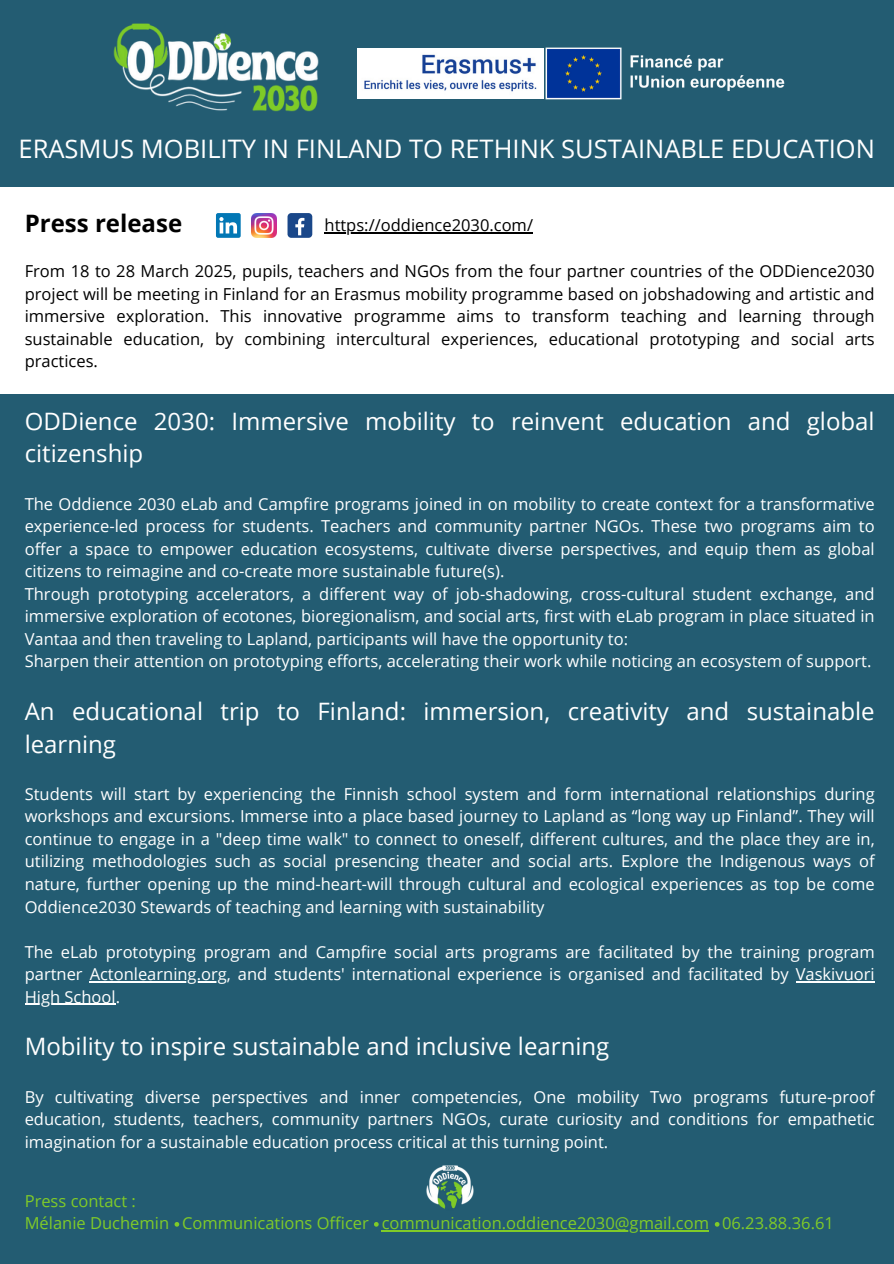
<style>
.page{position:relative;width:894px;height:1264px;background:#fff}
.page>*{position:absolute;margin:0;border:0;box-sizing:border-box;transform-origin:0 0}
.t1{font:25.5px "Open Sans";color:#fff}
.t2{font:24px/32.7px "Open Sans";color:#fff}
.t3{font:700 24px "Open Sans";color:#000}
.t4{font:16.5px/22.5px "Open Sans";color:#fff;text-align:justify}
.t5{font:16.5px/22.5px "Open Sans";color:#000;text-align:justify}
.t6{font:16.5px "Open Sans";color:#80cb28}
</style>
<div class="page">
<div style="left:0;top:0;width:893px;height:187px;background:#235c72"></div>
<img style="left:113px;top:23px;width:206px;height:89px">
<div style="left:0;top:394px;width:893px;height:869px;background:#235c72"></div>
<hr style="left:90px;top:981px;width:137px;height:1px;background:#fff">
<hr style="left:795px;top:981px;width:79px;height:1px;background:#fff">
<hr style="left:25px;top:1003px;width:91px;height:1px;background:#fff">
<img style="left:426px;top:1165px;width:48px;height:44px">
<svg style="left:216px;top:213px;width:25px;height:25px"></svg>
<img style="left:251px;top:213px;width:25px;height:25px">
<div style="left:287px;top:213px;width:25px;height:25px;background:#1a4789;border-radius:4px"></div>
<svg style="left:295px;top:218px;width:9px;height:17px"></svg>
<hr style="left:324px;top:232px;width:209px;height:1px;background:#000">
<img style="left:357px;top:48px;width:186px;height:51px">
<img style="left:543px;top:47px;width:242px;height:53px">
<hr style="left:381px;top:1229px;width:328px;height:1px;background:#80cb28">
<svg style="left:174px;top:1222px;width:5px;height:4px"></svg>
<svg style="left:374px;top:1222px;width:4px;height:4px"></svg>
<svg style="left:714px;top:1222px;width:5px;height:4px"></svg>
<p class="t1" style="left:18px;top:130px;width:857px">ERASMUS MOBILITY IN FINLAND TO RETHINK SUSTAINABLE EDUCATION</p>
<p class="t3" style="left:25px;top:206px;width:159px">Press release</p>
<h3 class="t5" style="left:324px;top:213px;width:210px">https://oddience2030.com/</h3>
<p class="t5" style="left:25px;top:259px;width:851px">From 18 to 28 March 2025, pupils, teachers and NGOs from the four partner countries of the ODDience2030 project will be meeting in Finland for an Erasmus mobility programme based on jobshadowing and artistic and immersive exploration. This innovative programme aims to transform teaching and learning through sustainable education, by combining intercultural experiences, educational prototyping and social arts practices.</p>
<p class="t2" style="left:25px;top:404px;width:851px">ODDience 2030: Immersive mobility to reinvent education and global citizenship</p>
<p class="t4" style="left:25px;top:492px;width:851px">The Oddience 2030 eLab and Campfire programs joined in on mobility to create context for a transformative experience-led process for students. Teachers and community partner NGOs. These two programs aim to offer a space to empower education ecosystems, cultivate diverse perspectives, and equip them as global citizens to reimagine and co-create more sustainable future(s).</p>
<p class="t4" style="left:25px;top:582px;width:851px">Through prototyping accelerators, a different way of job-shadowing, cross-cultural student exchange, and immersive exploration of ecotones, bioregionalism, and social arts, first with eLab program in place situated in Vantaa and then traveling to Lapland, participants will have the opportunity to:</p>
<h1 class="t4" style="left:25px;top:649px;width:847px">Sharpen their attention on prototyping efforts, accelerating their work while noticing an ecosystem of support.</h1>
<h2 class="t2" style="left:25px;top:694px;width:851px">An educational trip to Finland: immersion, creativity and sustainable learning</h2>
<p class="t4" style="left:25px;top:782px;width:851px">Students will start by experiencing the Finnish school system and form international relationships during workshops and excursions. Immerse into a place based journey to Lapland as “long way up Finland”. They will continue to engage in a "deep time walk" to connect to oneself, different cultures, and the place they are in, utilizing methodologies such as social presencing theater and social arts. Explore the Indigenous ways of nature, further opening up the mind-heart-will through cultural and ecological experiences as top be come Oddience2030 Stewards of teaching and learning with sustainability</p>
<p class="t4" style="left:25px;top:939px;width:851px">The eLab prototyping program and Campfire social arts programs are facilitated by the training program partner Actonlearning.org, and students' international experience is organised and facilitated by Vaskivuori</p>
<p class="t4" style="left:25px;top:984px;width:97px">High School.</p>
<p class="t2" style="left:25px;top:1029px;width:586px">Mobility to inspire sustainable and inclusive learning</p>
<p class="t4" style="left:25px;top:1085px;width:851px">By cultivating diverse perspectives and inner competencies, One mobility Two programs future-proof education, students, teachers, community partners NGOs, curate curiosity and conditions for empathetic imagination for a sustainable education process critical at this turning point.</p>
<p class="t6" style="left:25px;top:1189px;width:113px">Press contact :</p>
<h3 class="t6" style="left:25px;top:1211px;width:345px">Mélanie Duchemin Communications Officer</h3>
<p class="t6" style="left:381px;top:1211px;width:453px">communication.oddience2030@gmail.com 06.23.88.36.61</p>
</div>
